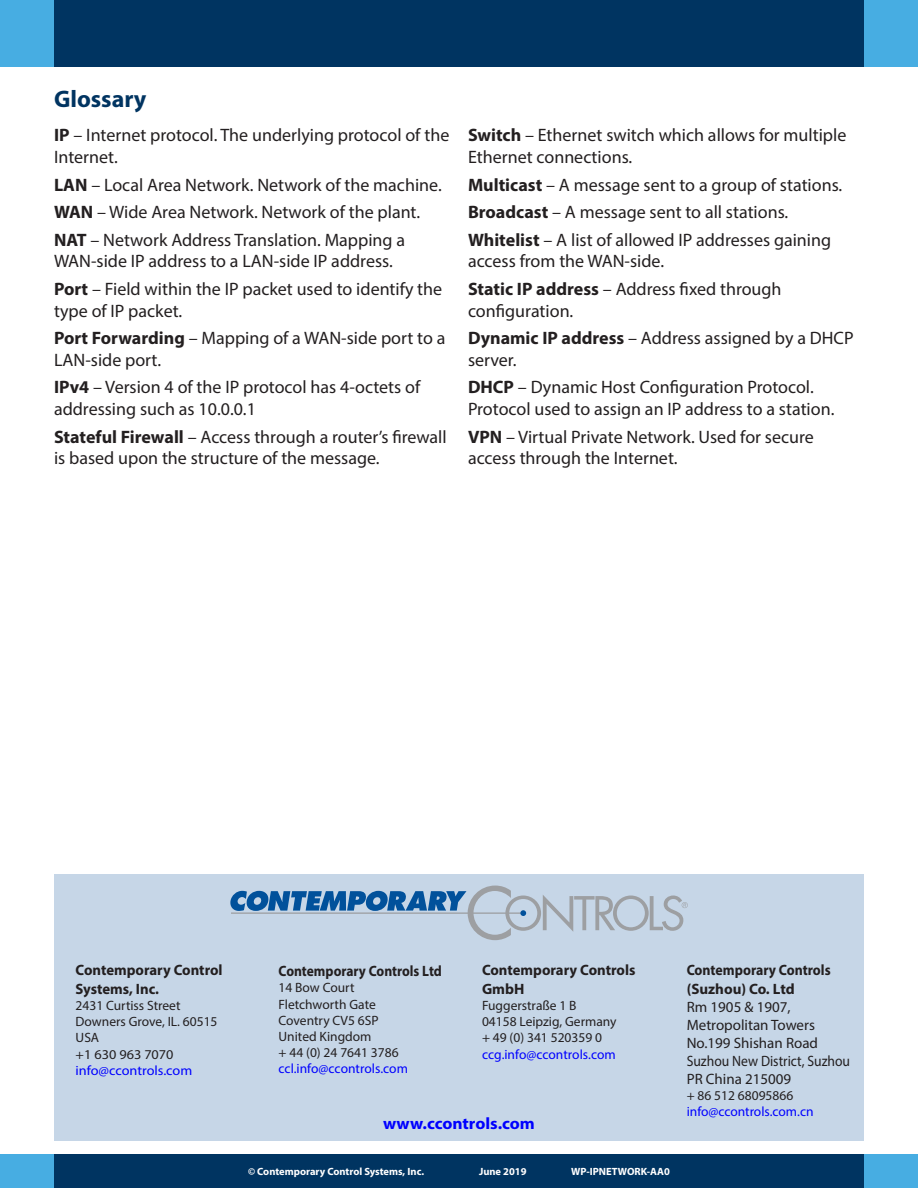
<style>
.page{position:relative;width:918px;height:1188px;background:#fff}
.page>*{position:absolute;margin:0;border:0;box-sizing:border-box;transform-origin:0 0}
.t1{font:700 24px "Myriad Pro";color:#003461}
.t2{font:18px/21.6px "Myriad Pro";color:#231f20}
.t3{font:700 16.5px "Myriad Pro";color:#00f;scale:1.06 1}
.t4{font:700 15px/18.8px "Myriad Pro";color:#231f20}
.t5{font:15px/18px "Myriad Pro";color:#231f20}
.t6{font:15px "Myriad Pro";color:#231f20;scale:.91 1}
.t7{font:700 15px "Myriad Pro";color:#231f20;scale:.9 1}
.t8{font:700 15px "Myriad Pro";color:#231f20;scale:.92 1}
.t9{font:13.5px "Myriad Pro";color:#231f20}
.t10{font:13.5px "Myriad Pro";color:#00f}
.t11{font:13.5px "Myriad Pro";color:#00f;scale:1.06 1}
.t12{font:13.5px "Myriad Pro";color:#231f20;scale:1.06 1}
.t13{font:700 10.5px "Myriad Pro";color:#fff}
.s1{font-weight:700}
</style>
<div class="page">
<div style="left:54px;top:1154px;width:810px;height:34px;background:#003461"></div>
<div style="left:0;top:1154px;width:54px;height:34px;background:#47ade2"></div>
<div style="left:864px;top:1154px;width:54px;height:34px;background:#47ade2"></div>
<div style="left:0;top:0;width:54px;height:68px;background:#47ade2"></div>
<div style="left:864px;top:0;width:54px;height:68px;background:#47ade2"></div>
<div style="left:54px;top:0;width:810px;height:68px;background:#003461"></div>
<div style="left:54px;top:874px;width:810px;height:267px;background:#c6d6e7"></div>
<svg style="left:230px;top:886px;width:458px;height:54px"></svg>
<p class="t1" style="left:54px;top:83px;width:94px">Glossary</p>
<p class="t2" style="left:54px;top:124px;width:397px"><span class="s1">IP</span> – Internet protocol. The underlying protocol of the<br>Internet.</p>
<p class="t2" style="left:54px;top:173px;width:389px"><span class="s1">LAN</span> – Local Area Network. Network of the machine.</p>
<p class="t2" style="left:54px;top:201px;width:368px"><span class="s1">WAN</span> – Wide Area Network. Network of the plant.</p>
<p class="t2" style="left:54px;top:229px;width:353px"><span class="s1">NAT</span> – Network Address Translation. Mapping a<br>WAN-side IP address to a LAN-side IP address.</p>
<p class="t2" style="left:54px;top:278px;width:390px"><span class="s1">Port</span> – Field within the IP packet used to identify the type of IP packet.</p>
<p class="t2" style="left:54px;top:327px;width:393px"><span class="s1">Port Forwarding</span> – Mapping of a WAN-side port to a<br>LAN-side port.</p>
<p class="t2" style="left:54px;top:376px;width:368px"><span class="s1">IPv4</span> – Version 4 of the IP protocol has 4-octets of addressing such as 10.0.0.1</p>
<p class="t2" style="left:54px;top:425px;width:394px"><span class="s1">Stateful Firewall</span> – Access through a router’s firewall is based upon the structure of the message.</p>
<p class="t2" style="left:468px;top:124px;width:380px"><span class="s1">Switch</span> – Ethernet switch which allows for multiple<br>Ethernet connections.</p>
<p class="t2" style="left:468px;top:173px;width:376px"><span class="s1">Multicast</span> – A message sent to a group of stations.</p>
<p class="t2" style="left:468px;top:201px;width:322px"><span class="s1">Broadcast</span> – A message sent to all stations.</p>
<p class="t2" style="left:468px;top:229px;width:365px"><span class="s1">Whitelist</span> – A list of allowed IP addresses gaining access from the WAN-side.</p>
<p class="t2" style="left:468px;top:278px;width:315px"><span class="s1">Static IP address</span> – Address fixed through configuration.</p>
<p class="t2" style="left:468px;top:327px;width:387px"><span class="s1">Dynamic IP address</span> – Address assigned by a DHCP server.</p>
<p class="t2" style="left:468px;top:376px;width:368px"><span class="s1">DHCP</span> – Dynamic Host Configuration Protocol.<br>Protocol used to assign an IP address to a station.</p>
<p class="t2" style="left:468px;top:425px;width:347px"><span class="s1">VPN</span> – Virtual Private Network. Used for secure access through the Internet.</p>
<p class="t4" style="left:76px;top:960px;width:149px">Contemporary Control</p>
<p class="t4" style="left:76px;top:979px;width:85px">Systems, Inc.</p>
<p class="t9" style="left:76px;top:997px;width:106px">2431 Curtiss Street</p>
<p class="t9" style="left:76px;top:1013px;width:143px">Downers Grove, IL. 60515</p>
<p class="t9" style="left:76px;top:1030px;width:25px">USA</p>
<p class="t12" style="left:76px;top:1046px;width:94px">+1 630 963 7070</p>
<p class="t11" style="left:76px;top:1062px;width:112px">info@ccontrols.com</p>
<p class="t7" style="left:279px;top:961px;width:183px">Contemporary Controls Ltd</p>
<p class="t9" style="left:279px;top:980px;width:77px">14 Bow Court</p>
<p class="t9" style="left:279px;top:996px;width:99px">Fletchworth Gate</p>
<p class="t9" style="left:279px;top:1012px;width:102px">Coventry CV5 6SP</p>
<p class="t9" style="left:279px;top:1028px;width:94px">United Kingdom</p>
<p class="t9" style="left:279px;top:1044px;width:122px">+ 44 (0) 24 7641 3786</p>
<p class="t10" style="left:279px;top:1061px;width:131px">ccl.info@ccontrols.com</p>
<p class="t4" style="left:482px;top:960px;width:155px">Contemporary Controls<br>GmbH</p>
<p class="t9" style="left:482px;top:997px;width:96px">Fuggerstraße 1 B</p>
<p class="t9" style="left:482px;top:1013px;width:136px">04158 Leipzig, Germany</p>
<p class="t9" style="left:482px;top:1030px;width:122px">+ 49 (0) 341 520359 0</p>
<p class="t10" style="left:482px;top:1046px;width:135px">ccg.info@ccontrols.com</p>
<p class="t3" style="left:383px;top:1113px;width:145px">www.ccontrols.com</p>
<p class="t13" style="left:248px;top:1165px;width:178px">© Contemporary Control Systems, Inc.</p>
<p class="t13" style="left:479px;top:1165px;width:49px">June 2019</p>
<p class="t13" style="left:571px;top:1165px;width:100px">WP-IPNETWORK-AA0</p>
<p class="t8" style="left:687px;top:960px;width:158px">Contemporary Controls</p>
<p class="t4" style="left:687px;top:979px;width:110px">(Suzhou) Co. Ltd</p>
<p class="t5" style="left:687px;top:998px;width:130px">Rm 1905 &amp; 1907,<br>Metropolitan Towers</p>
<p class="t5" style="left:687px;top:1034px;width:133px">No.199 Shishan Road</p>
<p class="t6" style="left:687px;top:1052px;width:181px">Suzhou New District, Suzhou</p>
<p class="t5" style="left:687px;top:1070px;width:106px">PR China 215009</p>
<p class="t9" style="left:687px;top:1087px;width:108px">+ 86 512 68095866</p>
<p class="t10" style="left:687px;top:1103px;width:128px">info@ccontrols.com.cn</p>
</div>
